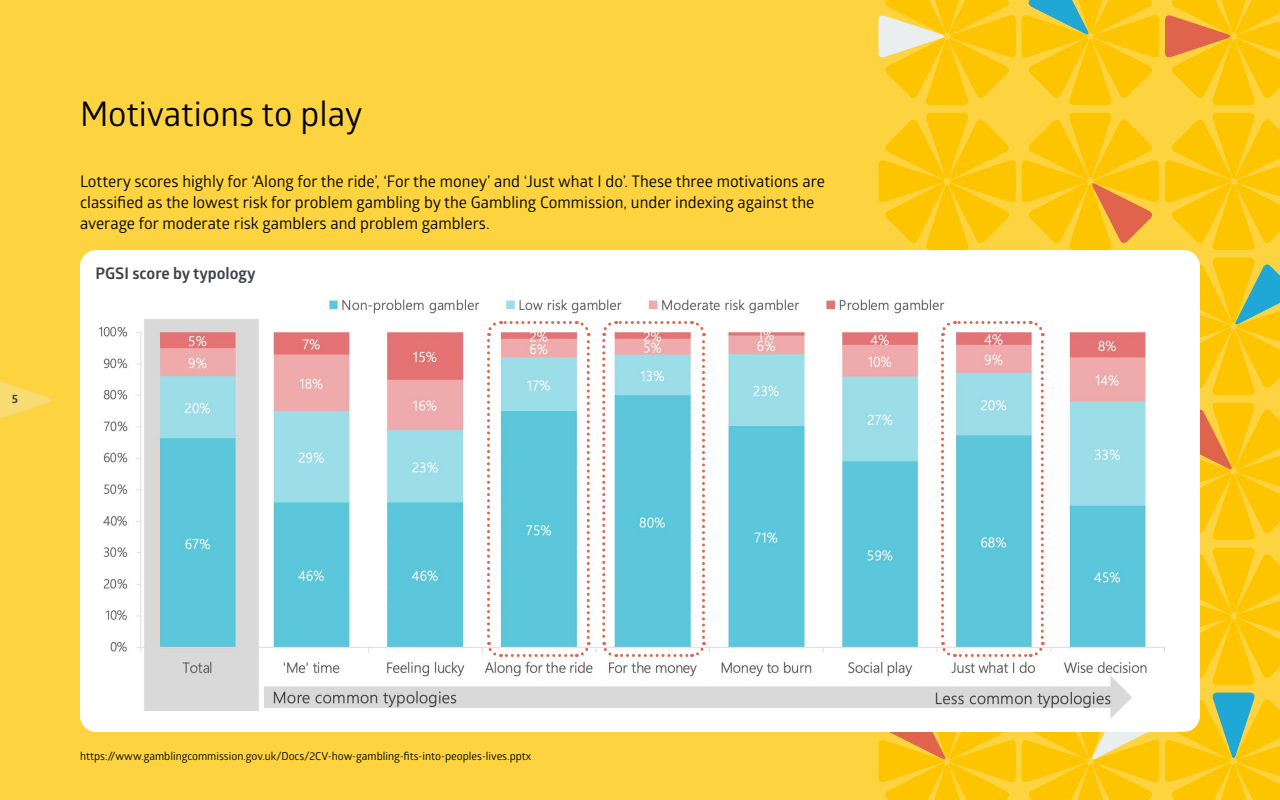
<style>
.page{position:relative;width:1280px;height:800px;background:#fdd340}
.page>*{position:absolute;margin:0;border:0;box-sizing:border-box;transform-origin:0 0}
.t1{font:34px "Glober";color:#000}
.t2{font:16px/21px "Glober";color:#000}
.t3{font:700 16px "Glober";color:#414349}
.t4{font:700 12px "Glober";color:#414349}
.t5{font:11px "Glober";color:#000}
</style>
<div class="page">
<svg style="left:1165px;top:0;width:115px;height:105px"></svg>
<svg style="left:1022px;top:0;width:137px;height:105px"></svg>
<svg style="left:878px;top:0;width:138px;height:105px"></svg>
<svg style="left:1165px;top:113px;width:115px;height:137px"></svg>
<svg style="left:1022px;top:113px;width:137px;height:137px"></svg>
<svg style="left:878px;top:113px;width:138px;height:137px"></svg>
<svg style="left:1198px;top:258px;width:82px;height:137px"></svg>
<svg style="left:1200px;top:403px;width:80px;height:137px"></svg>
<svg style="left:1200px;top:548px;width:80px;height:137px"></svg>
<svg style="left:1165px;top:693px;width:115px;height:107px"></svg>
<svg style="left:1022px;top:732px;width:137px;height:68px"></svg>
<svg style="left:878px;top:732px;width:138px;height:68px"></svg>
<div style="left:80px;top:250px;width:1120px;height:482px;background:#fff;border-radius:16px"></div>
<img style="left:98px;top:299px;width:1067px;height:419px">
<svg style="left:485px;top:319px;width:107px;height:340px"></svg>
<svg style="left:600px;top:319px;width:107px;height:340px"></svg>
<svg style="left:878px;top:299px;width:281px;height:386px"></svg>
<svg style="left:0;top:381px;width:51px;height:38px"></svg>
<p class="t4" style="left:12px;top:390px;width:8px">5</p>
<h1 class="t1" style="left:80px;top:90px;width:284px">Motivations to play</h1>
<p class="t2" style="left:80px;top:170px;width:746px">Lottery scores highly for ‘Along for the ride’, ‘For the money’ and ‘Just what I do’. These three motivations are classified as the lowest risk for problem gambling by the Gambling Commission, under indexing against the average for moderate risk gamblers and problem gamblers.</p>
<p class="t3" style="left:95px;top:262px;width:162px">PGSI score by typology</p>
<p class="t5" style="left:80px;top:749px;width:453px">https://www.gamblingcommission.gov.uk/Docs/2CV-how-gambling-fits-into-peoples-lives.pptx</p>
</div>
